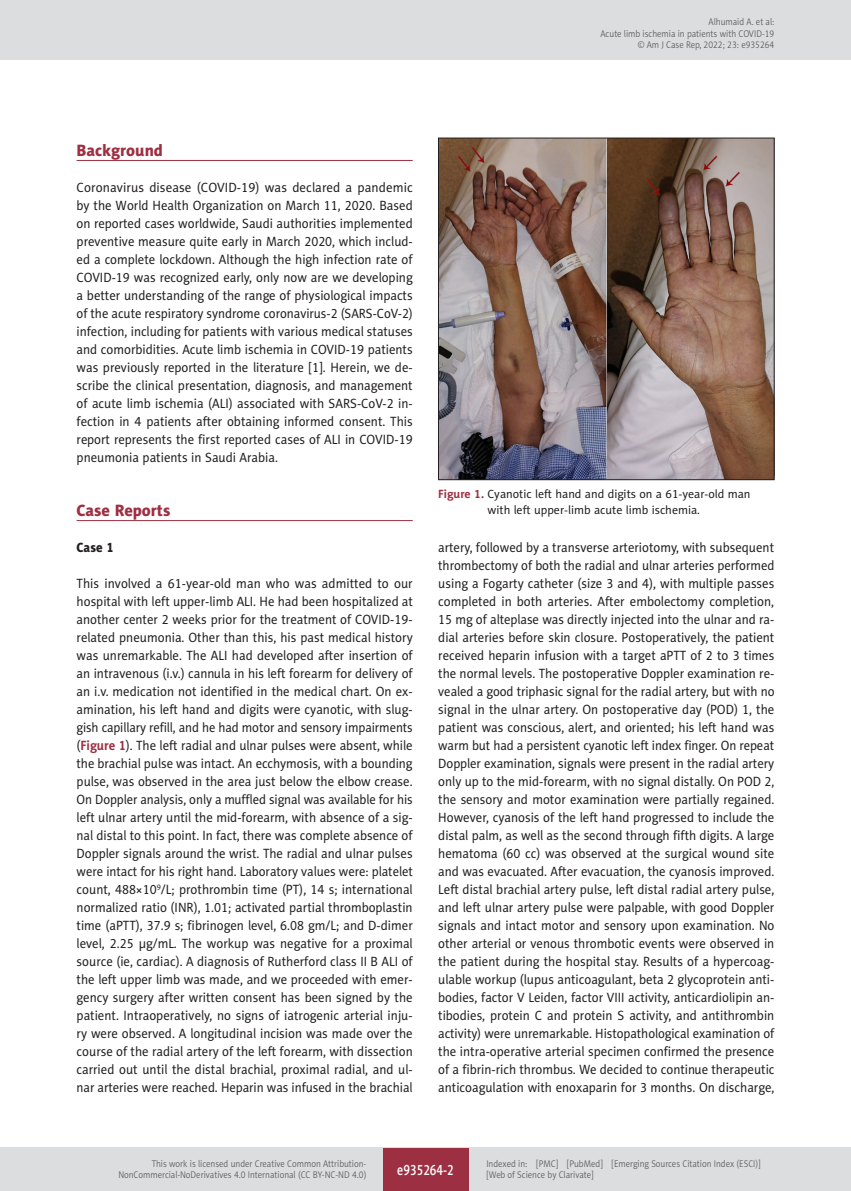
<style>
.page{position:relative;width:851px;height:1191px;background:#fff}
.page>*{position:absolute;margin:0;border:0;box-sizing:border-box;transform-origin:0 0}
.AJCR_Headline_1{font:16.5px "Naomi Sans EFN Heavy";color:#9d2f42}
.AJCR_e-PAGINA{font:15px "Naomi Sans EFN Medium";color:#fff;scale:.8 1}
.AJCR_Body{font:13.5px/18px "Naomi Sans EFN";color:#231f20;text-align:justify;scale:.95 1}
.AJCR_Body-2{font:13.5px/18px "Naomi Sans EFN";color:#231f20;text-align:justify;scale:.96 1}
.AJCR_Headline_2{font:13.5px "Naomi Sans EFN Heavy";color:#231f20;scale:.95 1}
.AJCR_Rycina_tytul{font:12px/15.8px "Naomi Sans EFN";color:#231f20;text-align:center}
.AJCR_pagina_zywa{font:9.75px/11.2px "Naomi Sans EFN Light";color:#57585a;text-align:right;scale:.9 1}
.AJCR_pagina_sygnatur{font:9.75px "Naomi Sans EFN Light";color:#57585a;scale:.9 1}
.s1{font-weight:700;color:#9d2f42}
</style>
<div class="page">
<hr style="left:77px;top:160px;width:335px;height:1px;background:#9d2f42">
<hr style="left:77px;top:520px;width:335px;height:1px;background:#9d2f42">
<img style="left:440px;top:140px;width:332px;height:338px">
<div style="left:438px;top:138px;width:336px;height:342px;border:1px solid #231f20"></div>
<div style="left:0;top:0;width:850px;height:60px;background:#dcdddf"></div>
<hr style="left:850px;top:0;width:1px;height:60px;background:#dcdddf">
<div style="left:0;top:1148px;width:850px;height:43px;background:#dcdddf"></div>
<div style="left:383px;top:1147px;width:85px;height:43px;background:#9d2f42"></div>
<p class="AJCR_pagina_zywa" style="left:600px;top:16px;width:195px">Alhumaid A. et al:<br>Acute limb ischemia in patients with COVID-19</p>
<p class="AJCR_pagina_sygnatur" style="left:637px;top:39px;width:153px">© Am J Case Rep, 2022; 23: e935264</p>
<p class="AJCR_Headline_1" style="left:77px;top:140px;width:88px">Background</p>
<p class="AJCR_Body-2" style="left:77px;top:178px;width:352px">Coronavirus disease (COVID-19) was declared a pandemic by the World Health Organization on March 11, 2020. Based on reported cases worldwide, Saudi authorities implemented preventive measure quite early in March 2020, which includ&shy;ed a complete lockdown. Although the high infection rate of COVID-19 was recognized early, only now are we developing a better understanding of the range of physiological impacts of the acute respiratory syndrome coronavirus-2 (SARS-CoV-2) infection, including for patients with various medical statuses and comorbidities. Acute limb ischemia in COVID-19 patients was previously reported in the literature [1]. Herein, we de&shy;scribe the clinical presentation, diagnosis, and management of acute limb ischemia (ALI) associated with SARS-CoV-2 in&shy;fection in 4 patients after obtaining informed consent. This report represents the first reported cases of ALI in COVID-19 pneumonia patients in Saudi Arabia.</p>
<p class="AJCR_Headline_1" style="left:77px;top:500px;width:95px">Case Reports</p>
<p class="AJCR_Headline_2" style="left:77px;top:539px;width:41px">Case 1</p>
<p class="AJCR_Body" style="left:77px;top:574px;width:355px">This involved a 61-year-old man who was admitted to our hospital with left upper-limb ALI. He had been hospitalized at another center 2 weeks prior for the treatment of COVID-19- related pneumonia. Other than this, his past medical history was unremarkable. The ALI had developed after insertion of an intravenous (i.v.) cannula in his left forearm for delivery of an i.v. medication not identified in the medical chart. On ex&shy;amination, his left hand and digits were cyanotic, with slug&shy;gish capillary refill, and he had motor and sensory impairments (<span class="s1">Figure 1</span>). The left radial and ulnar pulses were absent, while the brachial pulse was intact. An ecchymosis, with a bounding pulse, was observed in the area just below the elbow crease.<br>On Doppler analysis, only a muffled signal was available for his left ulnar artery until the mid-forearm, with absence of a sig&shy;nal distal to this point. In fact, there was complete absence of Doppler signals around the wrist. The radial and ulnar pulses were intact for his right hand. Laboratory values were: platelet count, 488×10<sup>9</sup>/L; prothrombin time (PT), 14 s; international normalized ratio (INR), 1.01; activated partial thromboplastin time (aPTT), 37.9 s; fibrinogen level, 6.08 gm/L; and D-dimer level, 2.25 μg/mL. The workup was negative for a proximal source (ie, cardiac). A diagnosis of Rutherford class II B ALI of the left upper limb was made, and we proceeded with emer&shy;gency surgery after written consent has been signed by the patient. Intraoperatively, no signs of iatrogenic arterial inju&shy;ry were observed. A longitudinal incision was made over the course of the radial artery of the left forearm, with dissection carried out until the distal brachial, proximal radial, and ul&shy;nar arteries were reached. Heparin was infused in the brachial</p>
<p class="AJCR_Rycina_tytul" style="left:438px;top:486px;width:314px"><span class="s1">Figure 1.</span> Cyanotic left hand and digits on a 61-year-old man with left upper-limb acute limb ischemia.</p>
<p class="AJCR_Body" style="left:438px;top:538px;width:355px">artery, followed by a transverse arteriotomy, with subsequent thrombectomy of both the radial and ulnar arteries performed using a Fogarty catheter (size 3 and 4), with multiple passes completed in both arteries. After embolectomy completion, 15 mg of alteplase was directly injected into the ulnar and ra&shy;dial arteries before skin closure. Postoperatively, the patient received heparin infusion with a target aPTT of 2 to 3 times the normal levels. The postoperative Doppler examination re&shy;vealed a good triphasic signal for the radial artery, but with no signal in the ulnar artery. On postoperative day (POD) 1, the patient was conscious, alert, and oriented; his left hand was warm but had a persistent cyanotic left index finger. On repeat Doppler examination, signals were present in the radial artery only up to the mid-forearm, with no signal distally. On POD 2, the sensory and motor examination were partially regained.<br>However, cyanosis of the left hand progressed to include the distal palm, as well as the second through fifth digits. A large hematoma (60 cc) was observed at the surgical wound site and was evacuated. After evacuation, the cyanosis improved.<br>Left distal brachial artery pulse, left distal radial artery pulse, and left ulnar artery pulse were palpable, with good Doppler signals and intact motor and sensory upon examination. No other arterial or venous thrombotic events were observed in the patient during the hospital stay. Results of a hypercoag&shy;ulable workup (lupus anticoagulant, beta 2 glycoprotein anti&shy;bodies, factor V Leiden, factor VIII activity, anticardiolipin an&shy;tibodies, protein C and protein S activity, and antithrombin activity) were unremarkable. Histopathological examination of the intra-operative arterial specimen confirmed the presence of a fibrin-rich thrombus. We decided to continue therapeutic anticoagulation with enoxaparin for 3 months. On discharge,</p>
<p class="AJCR_pagina_zywa" style="left:118px;top:1158px;width:277px">This work is licensed under Creative Common Attribution-<br>NonCommercial-NoDerivatives 4.0 International (CC BY-NC-ND 4.0)</p>
<p class="AJCR_e-PAGINA" style="left:397px;top:1160px;width:72px">e935264-2</p>
<p class="AJCR_pagina_zywa" style="left:486px;top:1158px;width:306px;text-align:left">Indexed in: [PMC] [PubMed] [Emerging Sources Citation Index (ESCI)] [Web of Science by Clarivate]</p>
</div>
